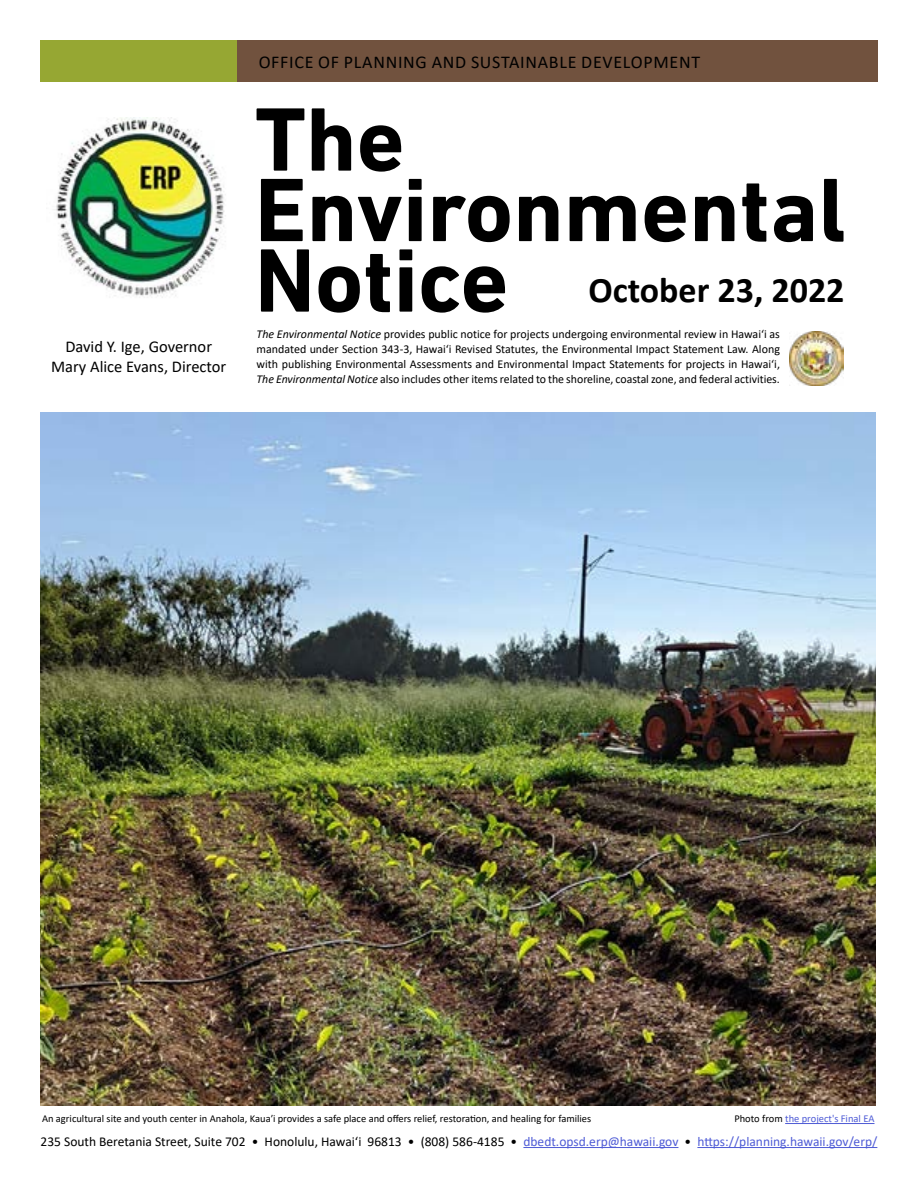
<style>
.page{position:relative;width:918px;height:1188px;background:#fff}
.page>*{position:absolute;margin:0;border:0;box-sizing:border-box;transform-origin:0 0}
.t1{font:700 36px "Calibri";color:#000}
.t2{font:18px "Calibri";letter-spacing:.04em;color:#000}
.t3{font:16.5px/19.8px "Calibri";color:#000;text-align:center}
.t4{font:13.5px "Calibri";color:#000}
.t5{font:12px/15px "Calibri";color:#000;text-align:justify}
.t6{font:10.5px "Calibri";color:#000}
.t7{font:10.5px "Calibri";color:#4f5cd6}
.s1{font-style:italic}
.s2{color:#000}
.s3{color:#4f5cd6}
</style>
<div class="page">
<svg style="left:261px;top:249px;width:244px;height:64px"></svg>
<svg style="left:261px;top:179px;width:583px;height:63px"></svg>
<svg style="left:257px;top:108px;width:144px;height:64px"></svg>
<img style="left:789px;top:332px;width:55px;height:54px">
<div style="left:221px;top:40px;width:657px;height:42px;background:#71523e"></div>
<div style="left:40px;top:40px;width:197px;height:42px;background:#96a733"></div>
<hr style="left:785px;top:1123px;width:90px;height:1px;background:#4f5cd6">
<hr style="left:523px;top:1147px;width:155px;height:1px;background:#4f5cd6">
<hr style="left:697px;top:1147px;width:180px;height:1px;background:#4f5cd6">
<img style="left:55px;top:118px;width:170px;height:180px">
<img style="left:40px;top:413px;width:836px;height:693px">
<h2 class="t2" style="left:259px;top:49px;width:443px">OFFICE OF PLANNING AND SUSTAINABLE DEVELOPMENT</h2>
<h3 class="t3" style="left:51px;top:336px;width:177px">David Y. Ige, Governor<br>Mary Alice Evans, Director</h3>
<h1 class="t1" style="left:588px;top:264px;width:258px">October 23, 2022</h1>
<p class="t5" style="left:257px;top:326px;width:525px"><span class="s1">The Environmental Notice</span> provides public notice for projects undergoing environmental review in Hawaiʻi as mandated under Section 343-3, Hawaiʻi Revised Statutes, the Environmental Impact Statement Law. Along with publishing Environmental Assessments and Environmental Impact Statements for projects in Hawaiʻi, <span class="s1">The Environmental Notice</span> also includes other items related to the shoreline, coastal zone, and federal activities.</p>
<p class="t6" style="left:42px;top:1112px;width:551px">An agricultural site and youth center in Anahola, Kauaʹi provides a safe place and offers relief, restoration, and healing for families</p>
<p class="t7" style="left:734px;top:1112px;width:142px"><span class="s2">Photo from</span> the project's Final EA</p>
<p class="t4" style="left:41px;top:1132px;width:838px">235 South Beretania Street, Suite 702 • Honolulu, Hawaiʻi 96813 • (808) 586-4185 • <span class="s3">dbedt.opsd.erp@hawaii.gov</span> • <span class="s3">https://planning.hawaii.gov/erp/</span></p>
</div>
